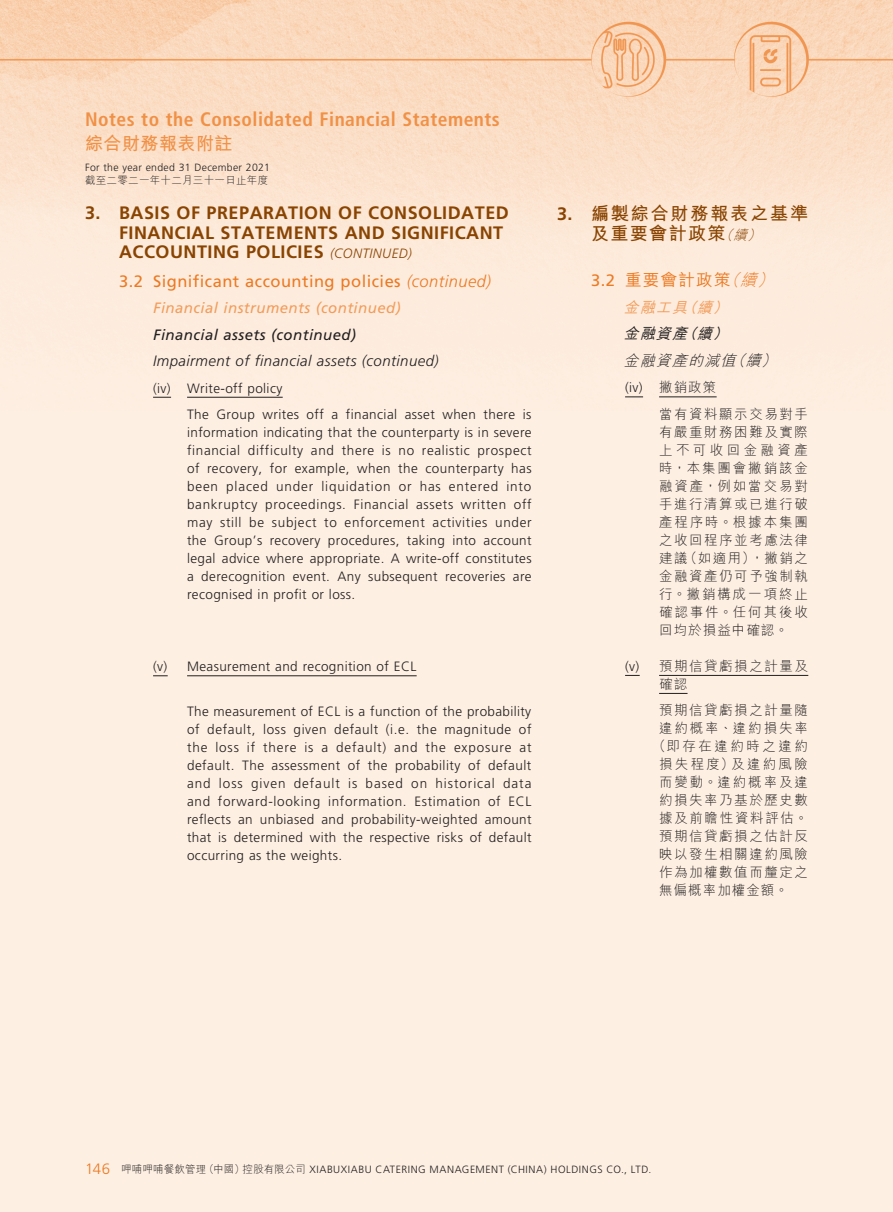
<style>
.page{position:relative;width:893px;height:1212px;background:#fff}
.page>*{position:absolute;margin:0;border:0;box-sizing:border-box;transform-origin:0 0}
.t1{font:700 condensed 19.5px "Frutiger LT Std";letter-spacing:.025em;color:#f09147}
.t2{font:700 18px/19.5px "Frutiger LT Std";letter-spacing:.03em;color:#894402}
.t3{font:700 18px/19.5px "M Hei HK";letter-spacing:.105em;color:#894402;text-align:center}
.t4{font:700 18px "M Hei HK";letter-spacing:.03em;color:#f09147}
.t5{font:16.5px "Frutiger LT Std";letter-spacing:.03em;color:#ec7a23}
.t6{font:500 16.5px "M Hei HK";letter-spacing:.08em;color:#ec7a23}
.t7{font:italic 300 15px "Frutiger LT Std";letter-spacing:.03em;color:#231f20}
.t8{font:italic 15px "Frutiger LT Std";letter-spacing:.03em;color:#f29d5c}
.t9{font:italic 15px "Frutiger LT Std";letter-spacing:.03em;color:#231f20}
.t10{font:italic 300 15px "M Hei HK";color:#231f20}
.t11{font:italic 500 15px "M Hei HK";color:#f29d5c}
.t12{font:italic 500 15px "M Hei HK";color:#231f20}
.t13{font:300 13.5px/18px "Frutiger LT Std";letter-spacing:.03em;color:#231f20;text-align:justify}
.t14{font:300 13.5px/18px "M Hei HK";letter-spacing:.115em;color:#231f20;text-align:justify}
.t15{font:300 13.5px "M Hei HK";letter-spacing:.14em;color:#231f20}
.t16{font:300 13.5px "M Hei HK";letter-spacing:.185em;color:#231f20}
.t17{font:300 13.5px "M Hei HK";letter-spacing:.17em;color:#231f20}
.t18{font:300 13.5px "M Hei HK";letter-spacing:.08em;color:#231f20}
.t19{font:300 10.5px "Frutiger LT Std";letter-spacing:.055em;color:#231f20}
.t20{font:300 10.5px "Frutiger LT Std";letter-spacing:.035em;color:#231f20}
.t21{font:300 10.5px "M Hei HK";letter-spacing:.03em;color:#231f20}
.s1{font-weight:300;font-style:italic;font-size:13.5px}
.s2{font-weight:300;font-style:italic}
.s3{font-family:"Frutiger LT Std"}
.s4{font-family:"Frutiger LT Std";font-weight:400}
.s5{font-family:"M Hei HK"}
.s6{font-size:15px;color:#ec7a23}
</style>
<div class="page">
<img style="left:0;top:0;width:892px;height:1212px">
<hr style="left:892px;top:0;width:1px;height:1212px;background:#fdefe1">
<svg style="left:625px;top:396px;width:18px;height:1px"></svg>
<hr style="left:659px;top:396px;width:58px;height:1px;background:#231f20">
<svg style="left:625px;top:675px;width:15px;height:1px"></svg>
<hr style="left:659px;top:675px;width:149px;height:1px;background:#231f20">
<svg style="left:659px;top:693px;width:28px;height:1px"></svg>
<svg style="left:153px;top:397px;width:18px;height:1px"></svg>
<hr style="left:187px;top:397px;width:96px;height:1px;background:#231f20">
<svg style="left:153px;top:675px;width:15px;height:1px"></svg>
<hr style="left:187px;top:675px;width:230px;height:1px;background:#231f20">
<h1 class="t1" style="left:85px;top:108px;width:416px">Notes to the Consolidated Financial Statements</h1>
<h2 class="t4" style="left:85px;top:130px;width:149px">綜合財務報表附註</h2>
<p class="t20" style="left:85px;top:161px;width:187px">For the year ended 31 December 2021</p>
<p class="t21" style="left:85px;top:173px;width:185px">截至二零二一年十二月三十一日止年度</p>
<h2 class="t2" style="left:119px;top:203px;width:391px;text-indent:-34px">3. BASIS OF PREPARATION OF CONSOLIDATED<br>FINANCIAL STATEMENTS AND SIGNIFICANT<br>ACCOUNTING POLICIES <span class="s1">(CONTINUED)</span></h2>
<p class="t5" style="left:119px;top:271px;width:374px">3.2 Significant accounting policies <span class="s2">(continued)</span></p>
<p class="t8" style="left:153px;top:299px;width:249px">Financial instruments (continued)</p>
<p class="t9" style="left:153px;top:326px;width:205px">Financial assets (continued)</p>
<p class="t7" style="left:153px;top:352px;width:287px">Impairment of financial assets (continued)</p>
<p class="t13" style="left:187px;top:375px;width:346px;line-height:26.5px;text-indent:-34px">(iv) Write-off policy<br>The Group writes off a financial asset when there is</p>
<p class="t13" style="left:187px;top:424px;width:346px">information indicating that the counterparty is in severe financial difficulty and there is no realistic prospect of recovery, for example, when the counterparty has been placed under liquidation or has entered into bankruptcy proceedings. Financial assets written off may still be subject to enforcement activities under the Group’s recovery procedures, taking into account legal advice where appropriate. A write-off constitutes a derecognition event. Any subsequent recoveries are recognised in profit or loss.</p>
<p class="t13" style="left:153px;top:658px;width:265px">(v) Measurement and recognition of ECL</p>
<p class="t13" style="left:187px;top:702px;width:346px">The measurement of ECL is a function of the probability of default, loss given default (i.e. the magnitude of the loss if there is a default) and the exposure at default. The assessment of the probability of default and loss given default is based on historical data and forward-looking information. Estimation of ECL reflects an unbiased and probability-weighted amount that is determined with the respective risks of default occurring as the weights.</p>
<h2 class="t3" style="left:557px;top:202px;width:252px"><span class="s3">3.</span> 編製綜合財務報表之基準及重要會計政策<span class="s1">（續）</span></h2>
<p class="t6" style="left:591px;top:268px;width:190px"><span class="s4">3.2</span> 重要會計政策<span class="s2">（續）</span></p>
<p class="t11" style="left:624px;top:296px;width:111px">金融工具（續）</p>
<p class="t12" style="left:623px;top:323px;width:111px">金融資產（續）</p>
<p class="t10" style="left:623px;top:350px;width:159px">金融資產的減值（續）</p>
<p class="t13" style="left:625px;top:379px;width:93px">(iv) <span class="s5">撇銷政策</span></p>
<p class="t14" style="left:659px;top:404px;width:150px">當有資料顯示交易對手有嚴重財務困難及實際上不可收回金融資產時，本集團會撇銷該金融資產，例如當交易對手進行清算或已進行破產程序時。根據本集團之收回程序並考慮法律建議（如適用），撇銷之金融資產仍可予強制執行。撇銷構成一項終止確認事件。任何其後收回均於損益中確認。</p>
<p class="t14" style="left:659px;top:656px;width:150px;text-indent:-34px"><span class="s3">(v)</span> 預期信貸虧損之計量及確認</p>
<p class="t14" style="left:659px;top:701px;width:150px">預期信貸虧損之計量隨</p>
<p class="t15" style="left:659px;top:719px;width:150px">違約概率、違約損失率</p>
<p class="t16" style="left:652px;top:737px;width:157px">（即存在違約時之違約</p>
<p class="t17" style="left:659px;top:755px;width:150px">損失程度）及違約風險</p>
<p class="t15" style="left:659px;top:773px;width:150px">而變動。違約概率及違</p>
<p class="t14" style="left:659px;top:791px;width:150px">約損失率乃基於歷史數</p>
<p class="t14" style="left:659px;top:809px;width:150px">據及前瞻性資料評估。</p>
<p class="t14" style="left:659px;top:827px;width:150px">預期信貸虧損之估計反</p>
<p class="t14" style="left:659px;top:845px;width:150px">映以發生相關違約風險</p>
<p class="t14" style="left:659px;top:863px;width:150px">作為加權數值而釐定之</p>
<p class="t18" style="left:659px;top:881px;width:131px">無偏概率加權金額。</p>
<p class="t19" style="left:85px;top:1164px;width:568px"><span class="s6">146</span> <span class="s5">呷哺呷哺餐飲管理（中國）控股有限公司</span> XIABUXIABU CATERING MANAGEMENT (CHINA) HOLDINGS CO., LTD.</p>
</div>
